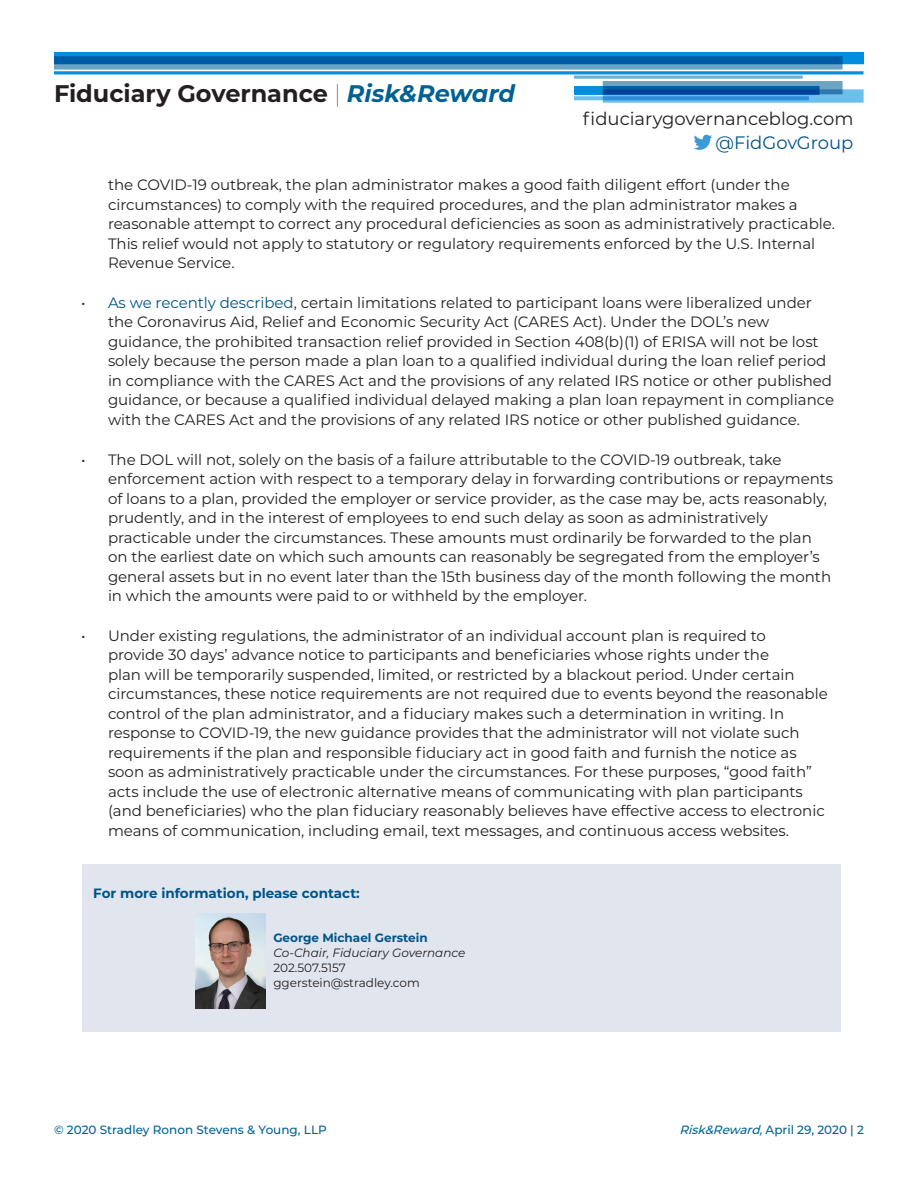
<style>
.page{position:relative;width:918px;height:1188px;background:#fff}
.page>*{position:absolute;margin:0;border:0;box-sizing:border-box;transform-origin:0 0}
.t1{font:700 24px "Montserrat";color:#231f20}
.t2{font:18px "Montserrat";color:#231f20}
.t3{font:18px "Montserrat";color:#005487}
.t4{font:15px/19.5px "Montserrat";letter-spacing:-.005em;color:#231f20}
.t5{font:700 13.5px "Montserrat";color:#005487}
.t6{font:500 12px "Montserrat";color:#006192}
.t7{font:12px "Montserrat";color:#231f20}
.t8{font:italic 12px "Montserrat";color:#231f20}
.t9{font:700 12px "Montserrat";color:#005487}
.s1{font-weight:100}
.s2{font-style:italic;color:#006192}
.s3{color:#005487}
.s4{font-style:italic}
</style>
<div class="page">
<svg style="left:603px;top:94px;width:261px;height:9px"></svg>
<svg style="left:574px;top:94px;width:246px;height:1px"></svg>
<svg style="left:574px;top:96px;width:235px;height:4px"></svg>
<svg style="left:54px;top:52px;width:810px;height:42px;background:#3e91c8"></svg>
<div style="left:54px;top:75px;width:520px;height:33px;background:#fff"></div>
<svg style="left:694px;top:135px;width:18px;height:15px"></svg>
<div style="left:82px;top:864px;width:759px;height:168px;background:#e0e5ee"></div>
<img style="left:195px;top:913px;width:70px;height:95px">
<h1 class="t1" style="left:54px;top:76px;width:463px">Fiduciary Governance <span class="s1">|</span> <span class="s2">Risk&amp;Reward</span></h1>
<p class="t2" style="left:583px;top:106px;width:272px">fiduciarygovernanceblog.com</p>
<p class="t3" style="left:716px;top:130px;width:139px">@FidGovGroup</p>
<p class="t4" style="left:108px;top:174px;width:729px">the COVID-19 outbreak, the plan administrator makes a good faith diligent effort (under the circumstances) to comply with the required procedures, and the plan administrator makes a reasonable attempt to correct any procedural deficiencies as soon as administratively practicable.<br>This relief would not apply to statutory or regulatory requirements enforced by the U.S. Internal Revenue Service.</p>
<p class="t4" style="left:108px;top:292px;width:728px;text-indent:-27px">• <span class="s3">As we recently described</span>, certain limitations related to participant loans were liberalized under the Coronavirus Aid, Relief and Economic Security Act (CARES Act). Under the DOL’s new guidance, the prohibited transaction relief provided in Section 408(b)(1) of ERISA will not be lost solely because the person made a plan loan to a qualified individual during the loan relief period in compliance with the CARES Act and the provisions of any related IRS notice or other published guidance, or because a qualified individual delayed making a plan loan repayment in compliance with the CARES Act and the provisions of any related IRS notice or other published guidance.</p>
<p class="t4" style="left:108px;top:449px;width:727px;text-indent:-27px">• The DOL will not, solely on the basis of a failure attributable to the COVID-19 outbreak, take enforcement action with respect to a temporary delay in forwarding contributions or repayments of loans to a plan, provided the employer or service provider, as the case may be, acts reasonably, prudently, and in the interest of employees to end such delay as soon as administratively practicable under the circumstances. These amounts must ordinarily be forwarded to the plan on the earliest date on which such amounts can reasonably be segregated from the employer’s general assets but in no event later than the 15th business day of the month following the month in which the amounts were paid to or withheld by the employer.</p>
<p class="t4" style="left:108px;top:625px;width:721px;text-indent:-27px">• Under existing regulations, the administrator of an individual account plan is required to<br>provide 30 days’ advance notice to participants and beneficiaries whose rights under the<br>plan will be temporarily suspended, limited, or restricted by a blackout period. Under certain circumstances, these notice requirements are not required due to events beyond the reasonable control of the plan administrator, and a fiduciary makes such a determination in writing. In response to COVID-19, the new guidance provides that the administrator will not violate such requirements if the plan and responsible fiduciary act in good faith and furnish the notice as soon as administratively practicable under the circumstances. For these purposes, “good faith” acts include the use of electronic alternative means of communicating with plan participants (and beneficiaries) who the plan fiduciary reasonably believes have effective access to electronic means of communication, including email, text messages, and continuous access websites.</p>
<p class="t5" style="left:93px;top:883px;width:268px">For more information, please contact:</p>
<p class="t9" style="left:273px;top:929px;width:156px">George Michael Gerstein</p>
<p class="t8" style="left:273px;top:945px;width:194px">Co-Chair, Fiduciary Governance</p>
<p class="t7" style="left:273px;top:960px;width:74px">202.507.5157</p>
<p class="t7" style="left:273px;top:975px;width:148px">ggerstein@stradley.com</p>
<p class="t6" style="left:54px;top:1121px;width:274px">© 2020 Stradley Ronon Stevens &amp; Young, LLP</p>
<p class="t6" style="left:679px;top:1121px;width:186px"><span class="s4">Risk&amp;Reward,</span>A p r i l 2 9 , 2 0 2 0 | 2</p>
</div>
